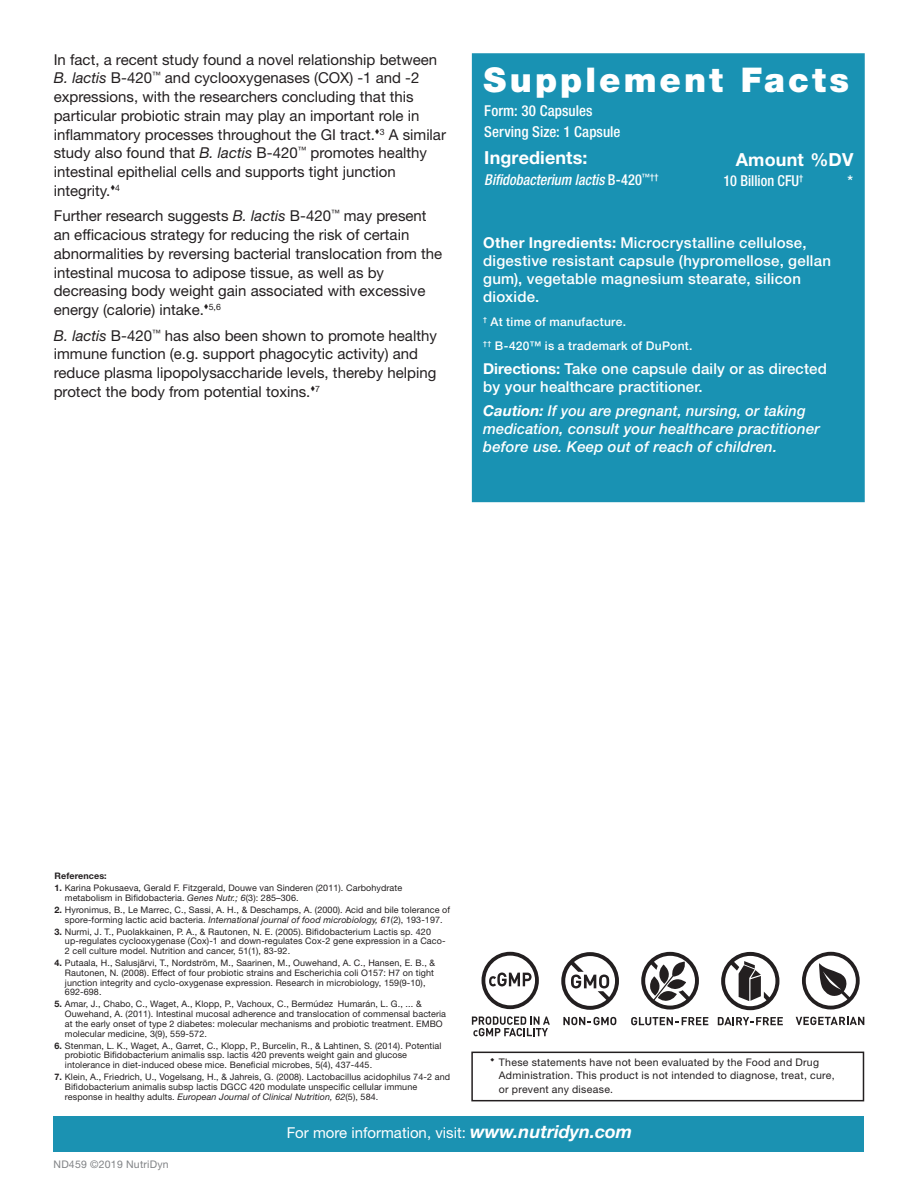
<style>
.page{position:relative;width:918px;height:1188px;background:#fff}
.page>*{position:absolute;margin:0;border:0;box-sizing:border-box;transform-origin:0 0}
.t1{font:900 34.05px "Helvetica Neue LT Std";letter-spacing:.09em;color:#fff}
.t2{font:700 18px "Helvetica Neue LT Std";letter-spacing:.01em;color:#fff}
.t3{font:15px/18.8px "Helvetica Neue LT Std";color:#231f20}
.t4{font:500 15px/18px "Helvetica Neue LT Std";letter-spacing:.015em;color:#fff}
.t5{font:italic 500 15px/18px "Helvetica Neue LT Std";letter-spacing:.01em;color:#fff}
.t6{font:15px "Helvetica Neue LT Std";color:#fff}
.Ingredient_Panel__Bo{font:500 condensed 15px "Helvetica Neue LT Std";letter-spacing:.005em;color:#fff}
.t7{font:italic 500 condensed 15px "Helvetica Neue LT Std";letter-spacing:.005em;color:#fff;scale:.95 1}
.Ingredient_Panel__Bo-2{font:500 condensed 15px "Helvetica Neue LT Std";letter-spacing:.005em;color:#fff;scale:.95 1}
.t8{font:500 12px "Helvetica Neue LT Std";letter-spacing:.025em;color:#fff}
.t9{font:10.5px/13.5px "Helvetica Neue LT Std";letter-spacing:.025em;color:#231f20}
.t10{font:10.5px "Helvetica Neue LT Std";letter-spacing:.02em;color:#808285}
.t11{font:9px "Helvetica Neue LT Std";letter-spacing:.01em;color:#231f20}
.t12{font:italic 9px "Helvetica Neue LT Std";letter-spacing:.01em;color:#231f20}
.t13{font:700 9px "Helvetica Neue LT Std";letter-spacing:.01em;color:#231f20}
.t14{font:8.7px "Helvetica Neue LT Std";color:#231f20}
.s1{font-style:italic}
.s2{font-style:normal}
.s3{font-weight:700}
.s4{font-weight:700;font-style:italic;font-size:18px}
</style>
<div class="page">
<div style="left:472px;top:53px;width:393px;height:449px;background:#1992b3;border:4px solid #1992b3"></div>
<div style="left:471px;top:1052px;width:393px;height:49px;border:2px solid #231f20"></div>
<svg style="left:563px;top:1017px;width:53px;height:8px"></svg>
<svg style="left:561px;top:952px;width:58px;height:58px"></svg>
<svg style="left:641px;top:952px;width:58px;height:58px"></svg>
<svg style="left:631px;top:1017px;width:77px;height:8px"></svg>
<svg style="left:718px;top:1017px;width:65px;height:8px"></svg>
<svg style="left:721px;top:952px;width:58px;height:58px"></svg>
<svg style="left:796px;top:1017px;width:68px;height:8px"></svg>
<svg style="left:802px;top:952px;width:58px;height:58px"></svg>
<svg style="left:472px;top:1016px;width:78px;height:20px"></svg>
<svg style="left:482px;top:952px;width:57px;height:57px"></svg>
<div style="left:53px;top:1116px;width:811px;height:35px;background:#1b92b2"></div>
<p class="t3" style="left:54px;top:50px;width:394px">In fact, a recent study found a novel relationship between <span class="s1">B. lactis</span> B-420<sup>™</sup> and cyclooxygenases (COX) -1 and -2 expressions, with the researchers concluding that this particular probiotic strain may play an important role in inflammatory processes throughout the GI tract.▼<sup>3</sup> A similar study also found that <span class="s1">B. lactis</span> B-420<sup>™</sup> promotes healthy intestinal epithelial cells and supports tight junction integrity.</p>
<p class="t14" style="left:110px;top:183px;width:11px">▼4</p>
<p class="t3" style="left:54px;top:207px;width:390px">Further research suggests <span class="s1">B. lactis</span> B-420<sup>™</sup> may present an efficacious strategy for reducing the risk of certain abnormalities by reversing bacterial translocation from the intestinal mucosa to adipose tissue, as well as by decreasing body weight gain associated with excessive energy (calorie) intake.</p>
<p class="t14" style="left:204px;top:302px;width:18px">▼5,6</p>
<p class="t3" style="left:54px;top:326px;width:385px"><span class="s1">B. lactis</span> B-420<sup>™</sup> has also been shown to promote healthy immune function (e.g. support phagocytic activity) and reduce plasma lipopolysaccharide levels, thereby helping protect the body from potential toxins.</p>
<p class="t14" style="left:310px;top:384px;width:11px">▼7</p>
<p class="t1" style="left:484px;top:59px;width:367px">Supplement Facts</p>
<p class="Ingredient_Panel__Bo" style="left:484px;top:102px;width:110px">Form: 30 Capsules</p>
<p class="Ingredient_Panel__Bo" style="left:484px;top:123px;width:138px">Serving Size: 1 Capsule</p>
<p class="t2" style="left:484px;top:147px;width:105px">Ingredients:</p>
<p class="t7" style="left:484px;top:171px;width:185px">Bifidobacterium lactis <span class="s2">B-420</span><sup>™††</sup></p>
<p class="t2" style="left:736px;top:148px;width:119px">Amount %DV</p>
<p class="Ingredient_Panel__Bo-2" style="left:723px;top:171px;width:86px">10 Billion CFU<sup>†</sup></p>
<p class="Ingredient_Panel__Bo" style="left:847px;top:171px;width:7px">*</p>
<p class="t4" style="left:483px;top:234px;width:349px"><span class="s3">Other Ingredients:</span> Microcrystalline cellulose, digestive resistant capsule (hypromellose, gellan gum), vegetable magnesium stearate, silicon dioxide.</p>
<p class="t8" style="left:483px;top:315px;width:144px"><sup>†</sup> At time of manufacture.</p>
<p class="t8" style="left:483px;top:339px;width:211px"><sup>††</sup> B-420™ is a trademark of DuPont.</p>
<p class="t4" style="left:483px;top:360px;width:345px"><span class="s3">Directions:</span> Take one capsule daily or as directed by your healthcare practitioner.</p>
<p class="t5" style="left:483px;top:402px;width:338px"><span class="s3">Caution:</span> If you are pregnant, nursing, or taking medication, consult your healthcare practitioner before use. Keep out of reach of children.</p>
<p class="t13" style="left:55px;top:870px;width:54px">References:</p>
<p class="t11" style="left:55px;top:883px;width:349px"><span class="s3">1.</span> Karina Pokusaeva, Gerald F. Fitzgerald, Douwe van Sinderen (2011). Carbohydrate</p>
<p class="t11" style="left:65px;top:892px;width:235px">metabolism in Bifidobacteria. <span class="s1">Genes Nutr.; 6</span>(3): 285–306.</p>
<p class="t11" style="left:55px;top:904px;width:397px"><span class="s3">2.</span> Hyronimus, B., Le Marrec, C., Sassi, A. H., &amp; Deschamps, A. (2000). Acid and bile tolerance of</p>
<p class="t11" style="left:65px;top:914px;width:379px">spore-forming lactic acid bacteria. <span class="s1">International journal of food microbiology, 61</span>(2), 193-197.</p>
<p class="t11" style="left:55px;top:926px;width:378px"><span class="s3">3.</span> Nurmi, J. T., Puolakkainen, P. A., &amp; Rautonen, N. E. (2005). Bifidobacterium Lactis sp. 420</p>
<p class="t11" style="left:65px;top:936px;width:382px">up-regulates cyclooxygenase (Cox)-1 and down-regulates Cox-2 gene expression in a Caco-</p>
<p class="t11" style="left:65px;top:946px;width:227px">2 cell culture model. Nutrition and cancer, 51(1), 83-92.</p>
<p class="t11" style="left:55px;top:958px;width:382px"><span class="s3">4.</span> Putaala, H., Salusjärvi, T., Nordström, M., Saarinen, M., Ouwehand, A. C., Hansen, E. B., &amp;</p>
<p class="t11" style="left:65px;top:967px;width:371px">Rautonen, N. (2008). Effect of four probiotic strains and Escherichia coli O157: H7 on tight</p>
<p class="t11" style="left:65px;top:977px;width:362px">junction integrity and cyclo-oxygenase expression. Research in microbiology, 159(9-10),</p>
<p class="t11" style="left:65px;top:987px;width:38px">692-698.</p>
<p class="t11" style="left:55px;top:999px;width:369px"><span class="s3">5.</span> Amar, J., Chabo, C., Waget, A., Klopp, P., Vachoux, C., Bermúdez‐Humarán, L. G., ... &amp;</p>
<p class="t11" style="left:65px;top:1009px;width:383px">Ouwehand, A. (2011). Intestinal mucosal adherence and translocation of commensal bacteria</p>
<p class="t11" style="left:65px;top:1018px;width:379px">at the early onset of type 2 diabetes: molecular mechanisms and probiotic treatment. EMBO</p>
<p class="t11" style="left:65px;top:1028px;width:144px">molecular medicine, 3(9), 559-572.</p>
<p class="t11" style="left:55px;top:1040px;width:389px"><span class="s3">6.</span> Stenman, L. K., Waget, A., Garret, C., Klopp, P., Burcelin, R., &amp; Lahtinen, S. (2014). Potential</p>
<p class="t11" style="left:65px;top:1050px;width:344px">probiotic Bifidobacterium animalis ssp. lactis 420 prevents weight gain and glucose</p>
<p class="t11" style="left:65px;top:1060px;width:309px">intolerance in diet-induced obese mice. Beneficial microbes, 5(4), 437-445.</p>
<p class="t11" style="left:55px;top:1072px;width:397px"><span class="s3">7.</span> Klein, A., Friedrich, U., Vogelsang, H., &amp; Jahreis, G. (2008). Lactobacillus acidophilus 74-2 and</p>
<p class="t11" style="left:65px;top:1081px;width:354px">Bifidobacterium animalis subsp lactis DGCC 420 modulate unspecific cellular immune</p>
<p class="t12" style="left:65px;top:1091px;width:315px"><span class="s2">response in healthy adults.</span> European Journal of Clinical Nutrition, 62<span class="s2">(5), 584.</span></p>
<p class="t9" style="left:499px;top:1055px;width:337px">These statements have not been evaluated by the Food and Drug<br>Administration. This product is not intended to diagnose, treat, cure, or prevent any disease.</p>
<p class="t6" style="left:287px;top:1123px;width:347px">For more information, visit: <span class="s4">www.nutridyn.com</span></p>
<p class="t10" style="left:54px;top:1158px;width:117px">ND459 ©2019 NutriDyn</p>
</div>
